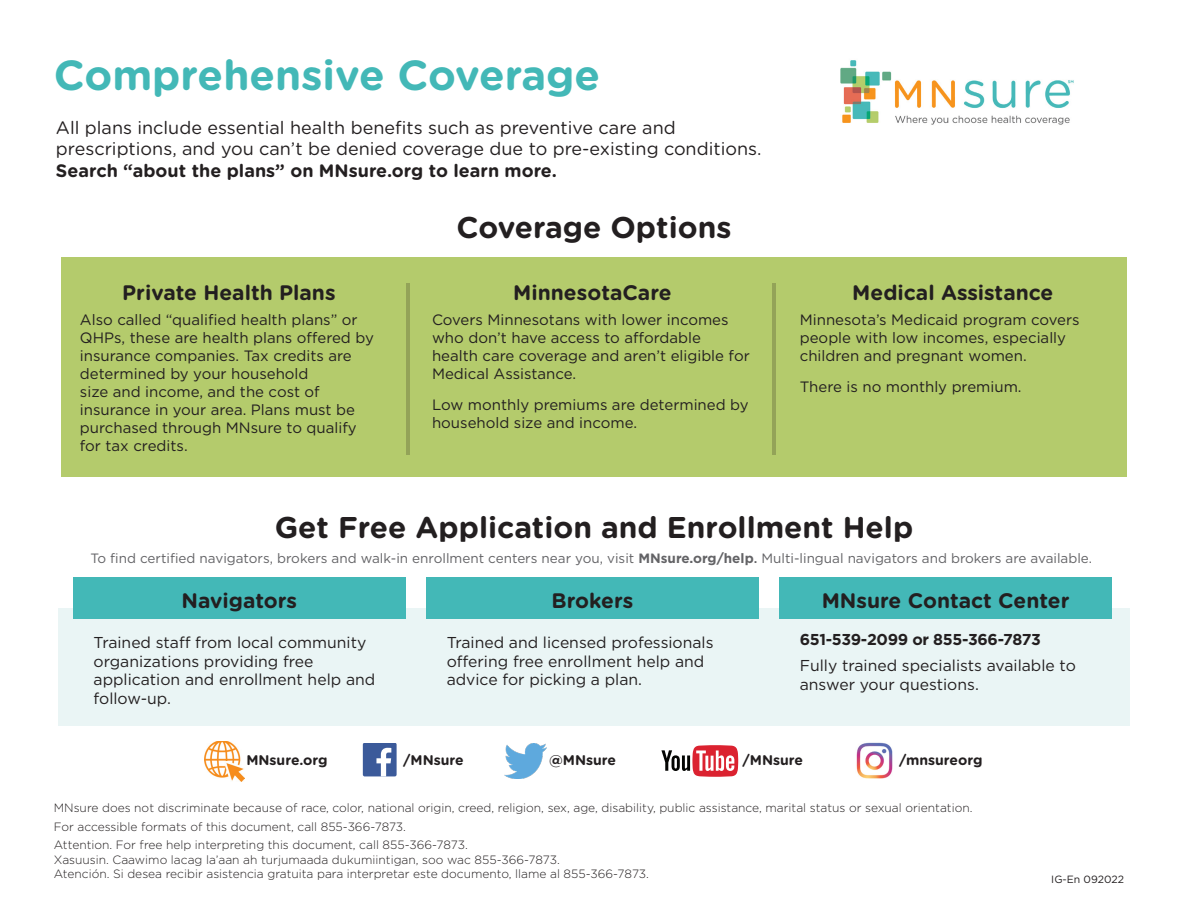
<style>
.page{position:relative;width:1188px;height:918px;background:#fff}
.page>*{position:absolute;margin:0;border:0;box-sizing:border-box;transform-origin:0 0}
.t1{font:700 42px "Gotham Rounded";color:#43b8b7}
.t2{font:700 30px "Gotham Rounded";color:#231f20}
.t3{font:700 21px "Gotham Rounded";color:#231f20}
.t4{font:18px/21.6px "Gotham Rounded";color:#231f20}
.t5{font:700 18px "Gotham Rounded";color:#231f20}
.t6{font:15.75px/18.9px "Gotham";color:#231f20}
.t7{font:700 15.75px "Gotham";letter-spacing:-.02em;color:#231f20}
.t8{font:15px/18px "Gotham";color:#231f20}
.t9{font:700 14.1px "Gotham Rounded";color:#231f20}
.t10{font:13.5px "Gotham";color:#636366}
.t11{font:300 12px/18.8px "Gotham";color:#231f20}
.t12{font:10.5px "Gotham";color:#231f20}
.s1{font-weight:700}
.s2{font-weight:500}
</style>
<div class="page">
<div style="left:59px;top:608px;width:1071px;height:117px;background:#eaf5f5"></div>
<div style="left:779px;top:578px;width:333px;height:41px;background:#43b8b7"></div>
<div style="left:73px;top:578px;width:333px;height:41px;background:#43b8b7"></div>
<div style="left:426px;top:578px;width:333px;height:41px;background:#43b8b7"></div>
<div style="left:61px;top:258px;width:1066px;height:219px;background:#b4cb6c"></div>
<img style="left:840px;top:60px;width:234px;height:65px">
<hr style="left:406px;top:283px;width:3px;height:171px;background:#93a358">
<hr style="left:773px;top:283px;width:3px;height:171px;background:#93a358">
<img style="left:505px;top:744px;width:42px;height:34px">
<div style="left:363px;top:743px;width:34px;height:33px;background:#3b5a9a;border-radius:2px"></div>
<svg style="left:376px;top:748px;width:15px;height:28px"></svg>
<svg style="left:661px;top:745px;width:77px;height:32px"></svg>
<img style="left:856px;top:742px;width:37px;height:37px">
<img style="left:204px;top:741px;width:41px;height:40px">
<h1 class="t1" style="left:54px;top:44px;width:548px">Comprehensive Coverage</h1>
<p class="t4" style="left:56px;top:116px;width:707px">All plans include essential health benefits such as preventive care and prescriptions, and you can’t be denied coverage due to pre-existing conditions.</p>
<p class="t5" style="left:56px;top:157px;width:502px">Search “about the plans” on MNsure.org to learn more.</p>
<h3 class="t3" style="left:122px;top:277px;width:215px">Private Health Plans</h3>
<p class="t8" style="left:80px;top:310px;width:295px">Also called “qualified health plans” or QHPs, these are health plans offered by insurance companies. Tax credits are determined by your household<br>size and income, and the cost of insurance in your area. Plans must be purchased through MNsure to qualify for tax credits.</p>
<h2 class="t2" style="left:457px;top:205px;width:276px">Coverage Options</h2>
<h3 class="t3" style="left:513px;top:277px;width:160px">MinnesotaCare</h3>
<p class="t8" style="left:432px;top:310px;width:319px">Covers Minnesotans with lower incomes who don’t have access to affordable health care coverage and aren’t eligible for Medical Assistance.</p>
<p class="t8" style="left:432px;top:396px;width:318px">Low monthly premiums are determined by household size and income.</p>
<h3 class="t3" style="left:852px;top:277px;width:203px">Medical Assistance</h3>
<p class="t8" style="left:800px;top:310px;width:281px">Minnesota’s Medicaid program covers people with low incomes, especially children and pregnant women.</p>
<p class="t8" style="left:800px;top:378px;width:223px">There is no monthly premium.</p>
<h2 class="t2" style="left:275px;top:505px;width:640px">Get Free Application and Enrollment Help</h2>
<p class="t10" style="left:90px;top:550px;width:1003px">To find certified navigators, brokers and walk-in enrollment centers near you, visit <span class="s1">MNsure.org/help</span><span class="s2">.</span> Multi-lingual navigators and brokers are available.</p>
<h3 class="t3" style="left:182px;top:586px;width:117px">Navigators</h3>
<p class="t6" style="left:94px;top:632px;width:283px">Trained staff from local community organizations providing free application and enrollment help and follow-up.</p>
<h3 class="t3" style="left:552px;top:586px;width:83px">Brokers</h3>
<p class="t6" style="left:447px;top:632px;width:268px">Trained and licensed professionals offering free enrollment help and advice for picking a plan.</p>
<h3 class="t3" style="left:822px;top:586px;width:249px">MNsure Contact Center</h3>
<p class="t7" style="left:800px;top:629px;width:243px">651-539-2099 or 855-366-7873</p>
<p class="t6" style="left:800px;top:656px;width:278px">Fully trained specialists available to answer your questions.</p>
<p class="t9" style="left:246px;top:750px;width:83px">MNsure.org</p>
<p class="t9" style="left:403px;top:750px;width:62px">/MNsure</p>
<p class="t9" style="left:549px;top:750px;width:69px">@MNsure</p>
<p class="t9" style="left:742px;top:750px;width:62px">/MNsure</p>
<p class="t9" style="left:899px;top:750px;width:85px">/mnsureorg</p>
<p class="t11" style="left:54px;top:798px;width:920px">MNsure does not discriminate because of race, color, national origin, creed, religion, sex, age, disability, public assistance, marital status or sexual orientation.<br>For accessible formats of this document, call 855-366-7873.<br>Attention. For free help interpreting this document, call 855-366-7873.</p>
<p class="t11" style="left:54px;top:852px;width:597px;line-height:14.4px">Xasuusin. Caawimo lacag la’aan ah turjumaada dukumiintigan, soo wac 855-366-7873.<br>Atención. Si desea recibir asistencia gratuita para interpretar este documento, llame al 855-366-7873.</p>
<p class="t12" style="left:1051px;top:873px;width:74px">IG-En 092022</p>
</div>
